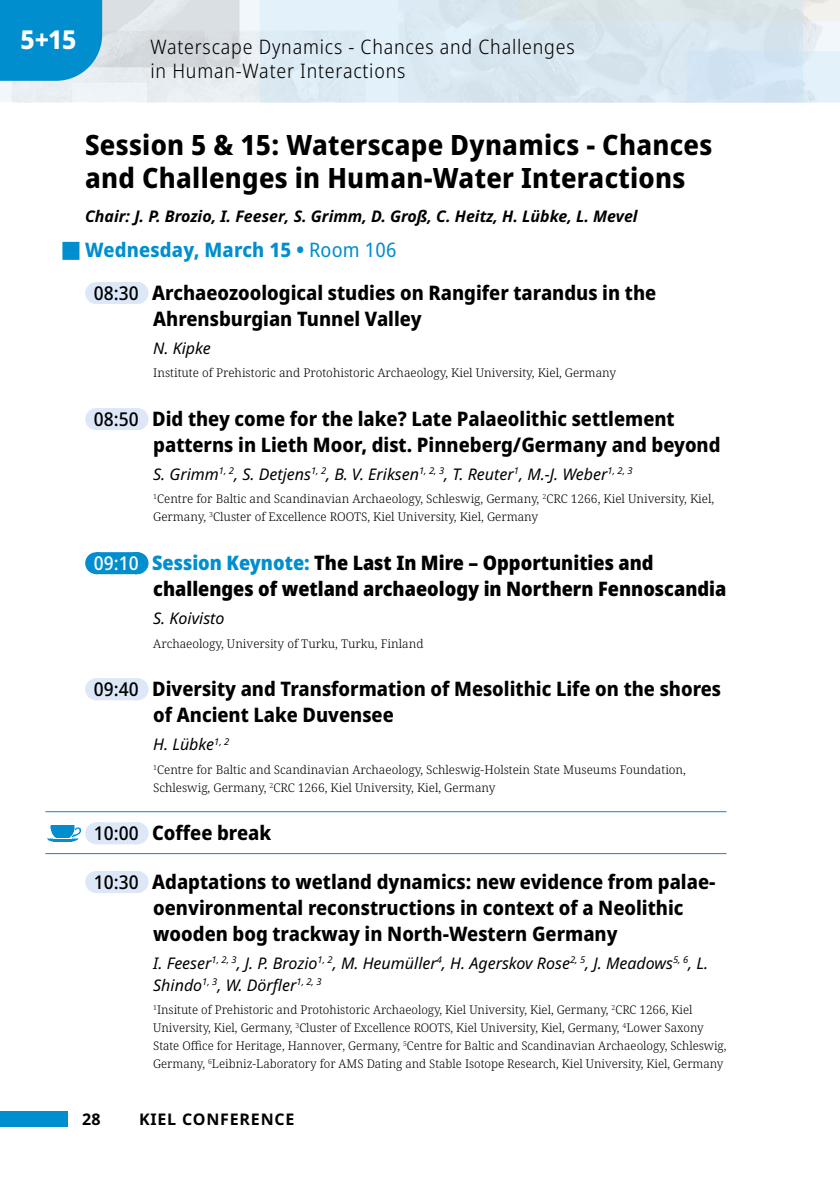
<style>
.page{position:relative;width:840px;height:1191px;background:#fff}
.page>*{position:absolute;margin:0;border:0;box-sizing:border-box;transform-origin:0 0}
.t1{font:800 semi-condensed 28px/33.6px "Noto Sans";letter-spacing:.01em;color:#000}
.t2{font:800 26px "Noto Sans";color:#fff;scale:.95 1}
.t3{font:800 semi-condensed 20px/26px "Noto Sans";color:#000}
.t4{font:900 semi-condensed 20px/26px "Noto Sans";color:#000}
.t5{font:300 semi-condensed 20px/24px "Noto Sans";letter-spacing:.04em;color:#000}
.t6{font:italic 16px/22px "Noto Sans";color:#000}
.t7{font:italic 700 16px "Noto Sans";color:#000}
.t8{font:700 16px "Noto Sans";letter-spacing:.05em;color:#000}
.t9{font:300 12px/18px "Noto Serif";color:#000}
.s1{color:#008ecf}
.s2{font-weight:400;color:#008ecf}
.s3{font-weight:500;font-size:19px}
.s4{font-weight:500;font-size:19px;color:#fff}
</style>
<div class="page">
<div style="left:0;top:1111px;width:68px;height:15px;background:#008ecf"></div>
<div style="left:0;top:0;width:102px;height:81px;background:#008ecf"></div>
<div style="left:62px;top:242px;width:17px;height:18px;background:#008ecf"></div>
<div style="left:96px;top:282px;width:40px;height:22px;background:#dce7f7"></div>
<svg style="left:136px;top:282px;width:1px;height:22px"></svg>
<div style="left:96px;top:408px;width:40px;height:22px;background:#dce7f7"></div>
<svg style="left:136px;top:408px;width:1px;height:22px"></svg>
<div style="left:96px;top:552px;width:40px;height:22px;background:#008ecf"></div>
<svg style="left:116px;top:552px;width:21px;height:22px"></svg>
<div style="left:96px;top:678px;width:40px;height:22px;background:#dce7f7"></div>
<svg style="left:136px;top:678px;width:1px;height:22px"></svg>
<hr style="left:45px;top:811px;width:681px;height:1px;background:#008ecf">
<hr style="left:45px;top:853px;width:681px;height:1px;background:#008ecf">
<div style="left:96px;top:822px;width:40px;height:22px;background:#dce7f7"></div>
<svg style="left:136px;top:822px;width:1px;height:22px"></svg>
<div style="left:96px;top:871px;width:40px;height:22px;background:#dce7f7"></div>
<svg style="left:136px;top:871px;width:1px;height:22px"></svg>
<img style="left:48px;top:825px;width:32px;height:16px">
<h2 class="t2" style="left:21px;top:20px;width:60px">5+15</h2>
<h3 class="t5" style="left:150px;top:35px;width:425px">Waterscape Dynamics - Chances and Challenges in Human-Water Interactions</h3>
<h1 class="t1" style="left:85px;top:128px;width:628px">Session 5 &amp; 15: Waterscape Dynamics - Chances and Challenges in Human-Water Interactions</h1>
<h3 class="t7" style="left:85px;top:205px;width:553px">Chair: J. P. Brozio, I. Feeser, S. Grimm, D. Groß, C. Heitz, H. Lübke, L. Mevel</h3>
<h3 class="t3" style="left:94px;top:228px;width:563px;line-height:43px;text-indent:-9px"><span class="s1">Wednesday, March 15 •</span> <span class="s2">Room 106<br></span><span class="s3">08:30</span> Archaeozoological studies on Rangifer tarandus in the</h3>
<h3 class="t3" style="left:153px;top:306px;width:270px">Ahrensburgian Tunnel Valley</h3>
<h3 class="t6" style="left:153px;top:337px;width:59px">N. Kipke</h3>
<p class="t9" style="left:153px;top:364px;width:464px">Institute of Prehistoric and Protohistoric Archaeology, Kiel University, Kiel, Germany</p>
<h3 class="t3" style="left:153px;top:406px;width:568px;text-indent:-59px"><span class="s3">08:50</span> Did they come for the lake? Late Palaeolithic settlement patterns in Lieth Moor, dist. Pinneberg/Germany and beyond</h3>
<h3 class="t6" style="left:153px;top:463px;width:480px">S. Grimm<sup>1,</sup> <sup>2</sup>, S. Detjens<sup>1,</sup> <sup>2</sup>, B. V. Eriksen<sup>1,</sup> <sup>2,</sup> <sup>3</sup>, T. Reuter<sup>1</sup>, M.-J. Weber<sup>1,</sup> <sup>2,</sup> <sup>3</sup></h3>
<p class="t9" style="left:153px;top:490px;width:562px"><sup>1</sup>Centre for Baltic and Scandinavian Archaeology, Schleswig, Germany, <sup>2</sup>CRC 1266, Kiel University, Kiel,<br>Germany, <sup>3</sup>Cluster of Excellence ROOTS, Kiel University, Kiel, Germany</p>
<h3 class="t4" style="left:153px;top:550px;width:574px;text-indent:-59px"><span class="s4">09:10</span> <span class="s1">Session Keynote:</span> The Last In Mire – Opportunities and challenges of wetland archaeology in Northern Fennoscandia</h3>
<h3 class="t6" style="left:153px;top:607px;width:73px">S. Koivisto</h3>
<p class="t9" style="left:153px;top:634px;width:271px">Archaeology, University of Turku, Turku, Finland</p>
<h3 class="t3" style="left:153px;top:676px;width:569px;text-indent:-59px"><span class="s3">09:40</span> Diversity and Transformation of Mesolithic Life on the shores of Ancient Lake Duvensee</h3>
<h3 class="t6" style="left:153px;top:733px;width:77px">H. Lübke<sup>1,</sup> <sup>2</sup></h3>
<p class="t9" style="left:153px;top:760px;width:534px"><sup>1</sup>Centre for Baltic and Scandinavian Archaeology, Schleswig-Holstein State Museums Foundation,<br>Schleswig, Germany, <sup>2</sup>CRC 1266, Kiel University, Kiel, Germany</p>
<h3 class="t3" style="left:94px;top:820px;width:179px"><span class="s3">10:00</span> Coffee break</h3>
<h3 class="t3" style="left:153px;top:869px;width:563px;text-indent:-59px"><span class="s3">10:30</span> Adaptations to wetland dynamics: new evidence from palae&shy;oenvironmental reconstructions in context of a Neolithic wooden bog trackway in North-Western Germany</h3>
<h3 class="t6" style="left:153px;top:952px;width:556px">I. Feeser<sup>1,</sup> <sup>2,</sup> <sup>3</sup>, J. P. Brozio<sup>1,</sup> <sup>2</sup>, M. Heumüller<sup>4</sup>, H. Agerskov Rose<sup>2,</sup> <sup>5</sup>, J. Meadows<sup>5,</sup> <sup>6</sup>, L.<br>Shindo<sup>1,</sup> <sup>3</sup>, W. Dörfler<sup>1,</sup> <sup>2,</sup> <sup>3</sup></h3>
<p class="t9" style="left:153px;top:1001px;width:574px"><sup>1</sup>Insitute of Prehistoric and Protohistoric Archaeology, Kiel University, Kiel, Germany, <sup>2</sup>CRC 1266, Kiel University, Kiel, Germany, <sup>3</sup>Cluster of Excellence ROOTS, Kiel University, Kiel, Germany, <sup>4</sup>Lower Saxony State Office for Heritage, Hannover, Germany, <sup>5</sup>Centre for Baltic and Scandinavian Archaeology, Schleswig, Germany, <sup>6</sup>Leibniz-Laboratory for AMS Dating and Stable Isotope Research, Kiel University, Kiel, Germany</p>
<h3 class="t8" style="left:82px;top:1107px;width:20px">28</h3>
<h3 class="t8" style="left:139px;top:1107px;width:157px">KIEL CONFERENCE</h3>
</div>
